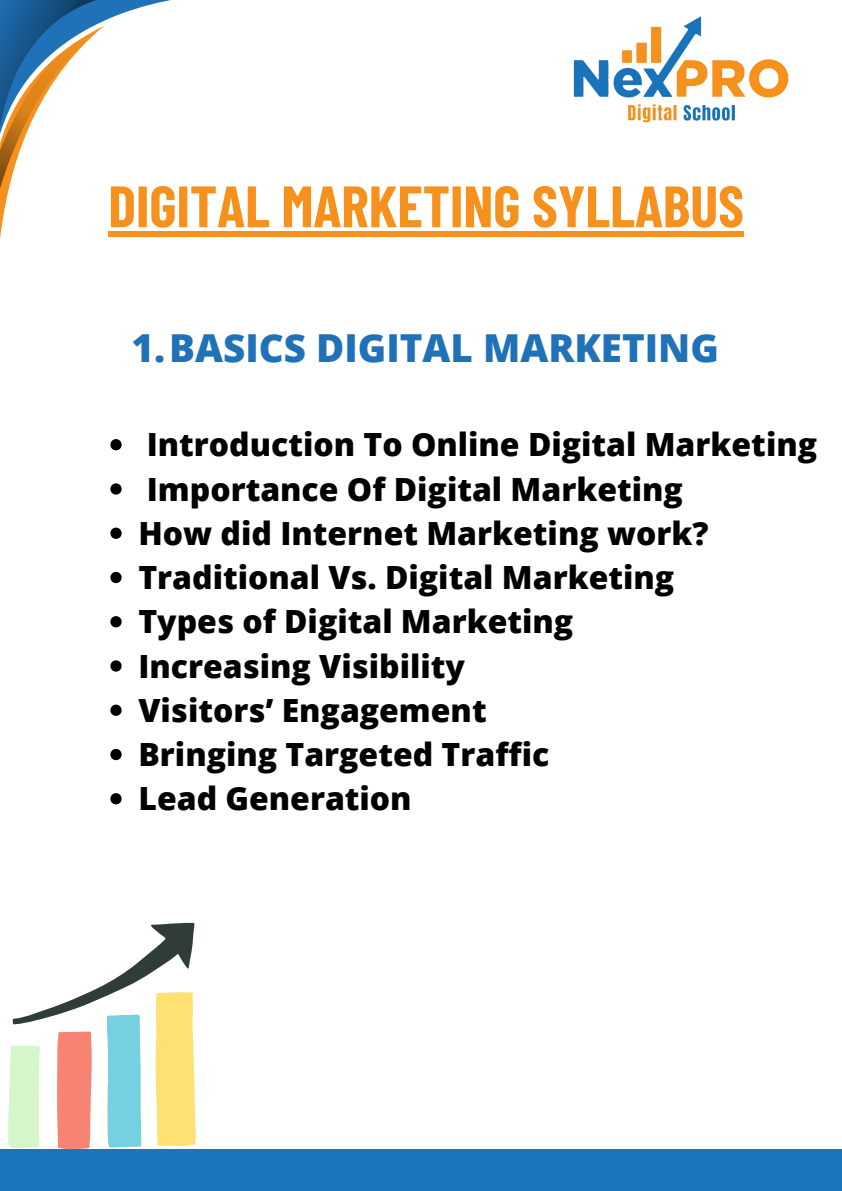
<style>
.page{position:relative;width:842px;height:1191px;background:#fff}
.page>*{position:absolute;margin:0;border:0;box-sizing:border-box;transform-origin:0 0}
.t1{font:700 58.1px "Barlow Condensed";color:#f5911c}
.t2{font:800 38.6px "Open Sans";color:#1f71b8}
.t3{font:800 31.9px "Open Sans";color:#000}
</style>
<div class="page">
<div style="left:108px;top:231px;width:636px;height:5px;background:#f5911c"></div>
<img style="left:573px;top:16px;width:216px;height:107px">
<svg style="left:0;top:0;width:204px;height:239px"></svg>
<div style="left:0;top:1148px;width:842px;height:42px;background:#1b75bc"></div>
<svg style="left:110px;top:439px;width:12px;height:11px"></svg>
<svg style="left:110px;top:483px;width:12px;height:11px"></svg>
<svg style="left:110px;top:527px;width:12px;height:12px"></svg>
<svg style="left:110px;top:572px;width:12px;height:11px"></svg>
<svg style="left:110px;top:616px;width:12px;height:11px"></svg>
<svg style="left:110px;top:660px;width:12px;height:11px"></svg>
<svg style="left:110px;top:704px;width:12px;height:11px"></svg>
<svg style="left:110px;top:748px;width:12px;height:12px"></svg>
<svg style="left:110px;top:793px;width:12px;height:11px"></svg>
<svg style="left:8px;top:922px;width:188px;height:227px"></svg>
<p class="t1" style="left:108px;top:169px;width:637px">DIGITAL MARKETING SYLLABUS</p>
<p class="t2" style="left:132px;top:321px;width:589px">1.BASICS DIGITAL MARKETING</p>
<p class="t3" style="left:147px;top:422px;width:672px">Introduction To Online Digital Marketing</p>
<p class="t3" style="left:147px;top:466px;width:538px">Importance Of Digital Marketing</p>
<p class="t3" style="left:138px;top:510px;width:572px">How did Internet Marketing work?</p>
<p class="t3" style="left:138px;top:555px;width:537px">Traditional Vs. Digital Marketing</p>
<p class="t3" style="left:138px;top:599px;width:436px">Types of Digital Marketing</p>
<p class="t3" style="left:138px;top:643px;width:328px">Increasing Visibility</p>
<p class="t3" style="left:138px;top:687px;width:350px">Visitors’ Engagement</p>
<p class="t3" style="left:138px;top:732px;width:412px">Bringing Targeted Traffic</p>
<p class="t3" style="left:138px;top:776px;width:275px">Lead Generation</p>
</div>
